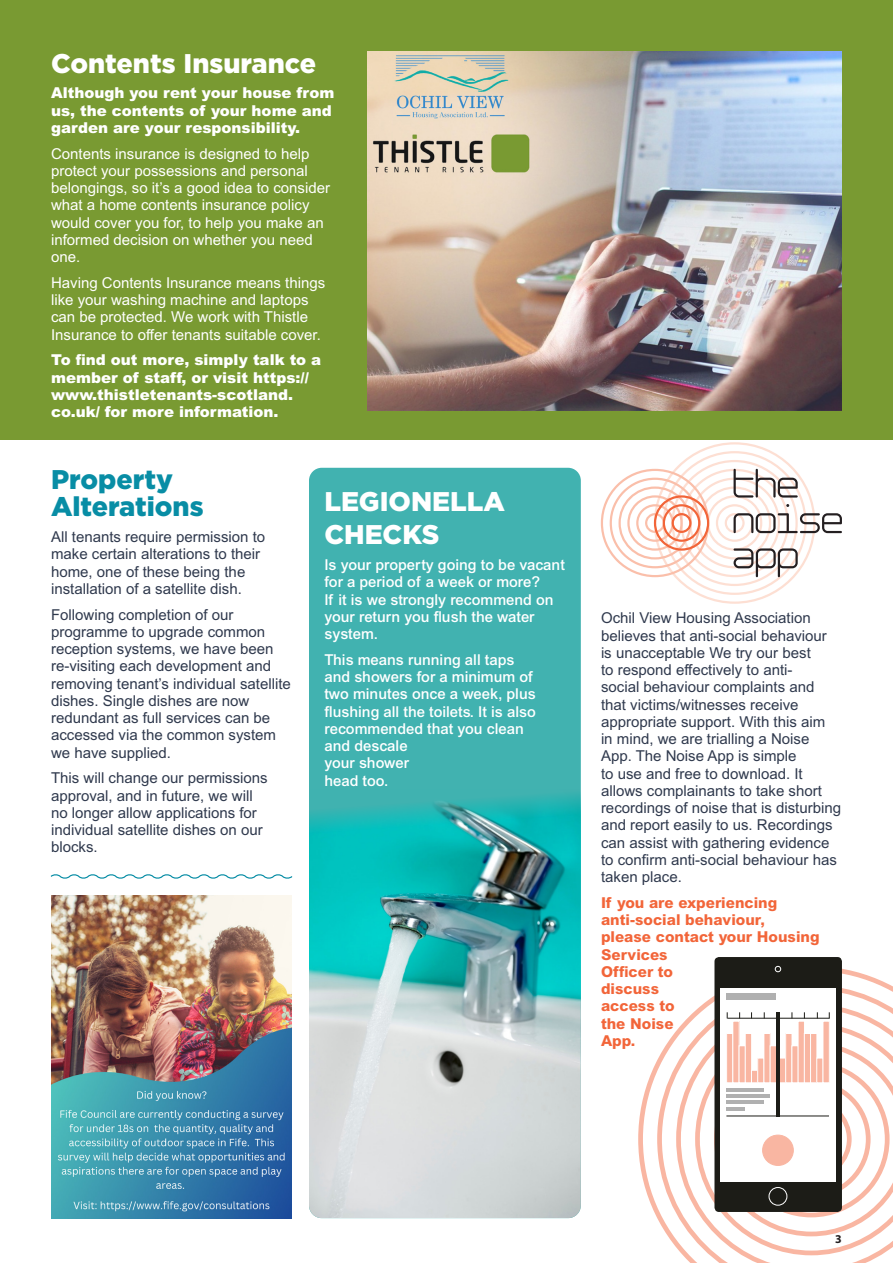
<style>
.page{position:relative;width:893px;height:1263px;background:#fff}
.page>*{position:absolute;margin:0;border:0;box-sizing:border-box;transform-origin:0 0}
.Normal__Web{font:900 27px/33px "Gotham";color:#fff}
.Normal__Web-2{font:900 27px/27px "Gotham";color:#088da5}
.t1{font:15px/17.2px "Arial MT Std";color:#2f394d}
.t2{font:15px/17.2px "Arial MT Std";color:#fff}
.t3{font:500 15px/17.2px "Arial MT Std";color:#fff}
.t4{font:900 15px/17.2px "Arial MT Std";color:#fff}
.t5{font:800 15px/17.2px "Arial MT Std";color:#f26539}
.t6{font:700 12px "Myriad Pro";color:#231f20}
</style>
<div class="page">
<svg style="left:638px;top:968px;width:255px;height:295px"></svg>
<div style="left:714px;top:957px;width:128px;height:255px;background:#1c1c17;border-radius:4px"></div>
<div style="left:721px;top:988px;width:115px;height:193px;background:#fff"></div>
<div style="left:727px;top:1033px;width:6px;height:50px;background:#f9b6a2"></div>
<div style="left:726px;top:1033px;width:7px;height:50px;border:1px solid #fff"></div>
<div style="left:733px;top:1021px;width:6px;height:62px;background:#f9b6a2"></div>
<div style="left:733px;top:1021px;width:6px;height:62px;border:1px solid #fff"></div>
<div style="left:739px;top:1046px;width:6px;height:37px;background:#f9b6a2"></div>
<div style="left:739px;top:1045px;width:7px;height:38px;border:1px solid #fff"></div>
<div style="left:745px;top:1033px;width:7px;height:50px;background:#f9b6a2"></div>
<div style="left:745px;top:1033px;width:7px;height:50px;border:1px solid #fff"></div>
<div style="left:751px;top:1070px;width:7px;height:13px;background:#f9b6a2"></div>
<div style="left:751px;top:1070px;width:7px;height:13px;border:1px solid #fff"></div>
<div style="left:758px;top:1058px;width:6px;height:25px;background:#f9b6a2"></div>
<div style="left:757px;top:1058px;width:7px;height:25px;border:1px solid #fff"></div>
<div style="left:764px;top:1033px;width:6px;height:50px;background:#f9b6a2"></div>
<div style="left:764px;top:1033px;width:6px;height:50px;border:1px solid #fff"></div>
<div style="left:770px;top:1046px;width:6px;height:37px;background:#f9b6a2"></div>
<div style="left:770px;top:1045px;width:7px;height:38px;border:1px solid #fff"></div>
<div style="left:779px;top:1058px;width:7px;height:25px;background:#f9b6a2"></div>
<div style="left:779px;top:1058px;width:7px;height:25px;border:1px solid #fff"></div>
<div style="left:786px;top:1033px;width:6px;height:50px;background:#f9b6a2"></div>
<div style="left:785px;top:1033px;width:7px;height:50px;border:1px solid #fff"></div>
<div style="left:792px;top:1046px;width:6px;height:37px;background:#f9b6a2"></div>
<div style="left:792px;top:1045px;width:6px;height:38px;border:1px solid #fff"></div>
<div style="left:798px;top:1021px;width:6px;height:62px;background:#f9b6a2"></div>
<div style="left:798px;top:1021px;width:7px;height:62px;border:1px solid #fff"></div>
<div style="left:804px;top:1033px;width:7px;height:50px;background:#f9b6a2"></div>
<div style="left:804px;top:1033px;width:7px;height:50px;border:1px solid #fff"></div>
<div style="left:810px;top:1033px;width:7px;height:50px;background:#f9b6a2"></div>
<div style="left:810px;top:1033px;width:7px;height:50px;border:1px solid #fff"></div>
<div style="left:817px;top:1058px;width:6px;height:25px;background:#f9b6a2"></div>
<div style="left:817px;top:1058px;width:6px;height:25px;border:1px solid #fff"></div>
<div style="left:823px;top:1021px;width:6px;height:62px;background:#f9b6a2"></div>
<div style="left:823px;top:1021px;width:6px;height:62px;border:1px solid #fff"></div>
<hr style="left:777px;top:1012px;width:3px;height:104px;background:#1c1c17">
<hr style="left:726px;top:1088px;width:38px;height:4px;background:#b0b0b0">
<hr style="left:726px;top:1095px;width:44px;height:3px;background:#b0b0b0">
<hr style="left:726px;top:1101px;width:38px;height:3px;background:#b0b0b0">
<hr style="left:726px;top:1107px;width:19px;height:3px;background:#b0b0b0">
<div style="left:769px;top:1187px;width:18px;height:18px;border:1px solid #fff;border-radius:50%"></div>
<svg style="left:775px;top:966px;width:6px;height:6px"></svg>
<div style="left:763px;top:1135px;width:30px;height:30px;background:#f9b6a2;border-radius:50%"></div>
<div style="left:762px;top:1135px;width:31px;height:30px;border:1px solid #f9b6a2;border-radius:50%"></div>
<hr style="left:727px;top:1018px;width:102px;height:1px;background:#1c1c17">
<hr style="left:726px;top:1116px;width:103px;height:1px;background:#1c1c17">
<div style="left:726px;top:993px;width:50px;height:6px;background:#b0b0b0"></div>
<svg style="left:601px;top:442px;width:241px;height:162px"></svg>
<div style="left:0;top:0;width:893px;height:439px;background:#799a32"></div>
<img style="left:367px;top:51px;width:475px;height:360px">
<div style="left:309px;top:468px;width:272px;height:750px;background:#41b2b0;border-radius:13px"></div>
<img style="left:309px;top:790px;width:272px;height:428px">
<img style="left:51px;top:895px;width:241px;height:323px">
<svg style="left:50px;top:874px;width:243px;height:5px"></svg>
<p class="Normal__Web" style="left:51px;top:46px;width:267px">Contents Insurance</p>
<p class="t4" style="left:51px;top:84px;width:285px">Although you rent your house from us, the contents of your home and garden are your responsibility.</p>
<p class="t2" style="left:51px;top:145px;width:281px">Contents insurance is designed to help protect your possessions and personal belongings, so it’s a good idea to consider what a home contents insurance policy would cover you for, to help you make an informed decision on whether you need one.</p>
<p class="t2" style="left:51px;top:274px;width:276px">Having Contents Insurance means things like your washing machine and laptops can be protected. We work with Thistle Insurance to offer tenants suitable cover.</p>
<p class="t4" style="left:51px;top:351px;width:272px">To find out more, simply talk to a member of staff, or visit https:// www.thistletenants-scotland. co.uk/ for more information.</p>
<p class="Normal__Web-2" style="left:51px;top:466px;width:154px">Property<br>Alterations</p>
<p class="t1" style="left:51px;top:528px;width:216px">All tenants require permission to make certain alterations to their home, one of these being the installation of a satellite dish.</p>
<p class="t1" style="left:51px;top:606px;width:241px">Following completion of our programme to upgrade common reception systems, we have been re-visiting each development and removing tenant’s individual satellite dishes. Single dishes are now redundant as full services can be accessed via the common system we have supplied.</p>
<p class="t1" style="left:51px;top:769px;width:218px">This will change our permissions approval, and in future, we will no longer allow applications for individual satellite dishes on our blocks.</p>
<p class="Normal__Web" style="left:324px;top:485px;width:182px">LEGIONELLA<br>CHECKS</p>
<p class="t3" style="left:324px;top:556px;width:242px">Is your property going to be vacant for a period of a week or more?<br>If it is we strongly recommend on your return you flush the water system.</p>
<p class="t3" style="left:324px;top:651px;width:213px">This means running all taps and showers for a minimum of two minutes once a week, plus flushing all the toilets. It is also recommended that you clean</p>
<p class="t3" style="left:324px;top:737px;width:85px">and descale</p>
<p class="t3" style="left:324px;top:754px;width:86px">your shower</p>
<p class="t3" style="left:324px;top:772px;width:65px">head too.</p>
<p class="t1" style="left:601px;top:609px;width:242px">Ochil View Housing Association believes that anti-social behaviour is unacceptable We try our best<br>to respond effectively to anti-<br>social behaviour complaints and that victims/witnesses receive appropriate support. With this aim<br>in mind, we are trialling a Noise<br>App. The Noise App is simple<br>to use and free to download. It allows complainants to take short recordings of noise that is disturbing and report easily to us. Recordings can assist with gathering evidence to confirm anti-social behaviour has taken place.</p>
<p class="t5" style="left:601px;top:893px;width:178px">If you are experiencing</p>
<p class="t5" style="left:601px;top:911px;width:166px">anti-social behaviour,</p>
<p class="t5" style="left:601px;top:928px;width:220px">please contact your Housing<br>Services</p>
<p class="t5" style="left:601px;top:962px;width:74px">Officer to</p>
<p class="t5" style="left:601px;top:980px;width:60px">discuss</p>
<p class="t5" style="left:601px;top:997px;width:75px">access to</p>
<p class="t5" style="left:601px;top:1014px;width:74px">the Noise</p>
<p class="t5" style="left:601px;top:1031px;width:36px">App.</p>
<p class="t6" style="left:835px;top:1231px;width:8px">3</p>
</div>
